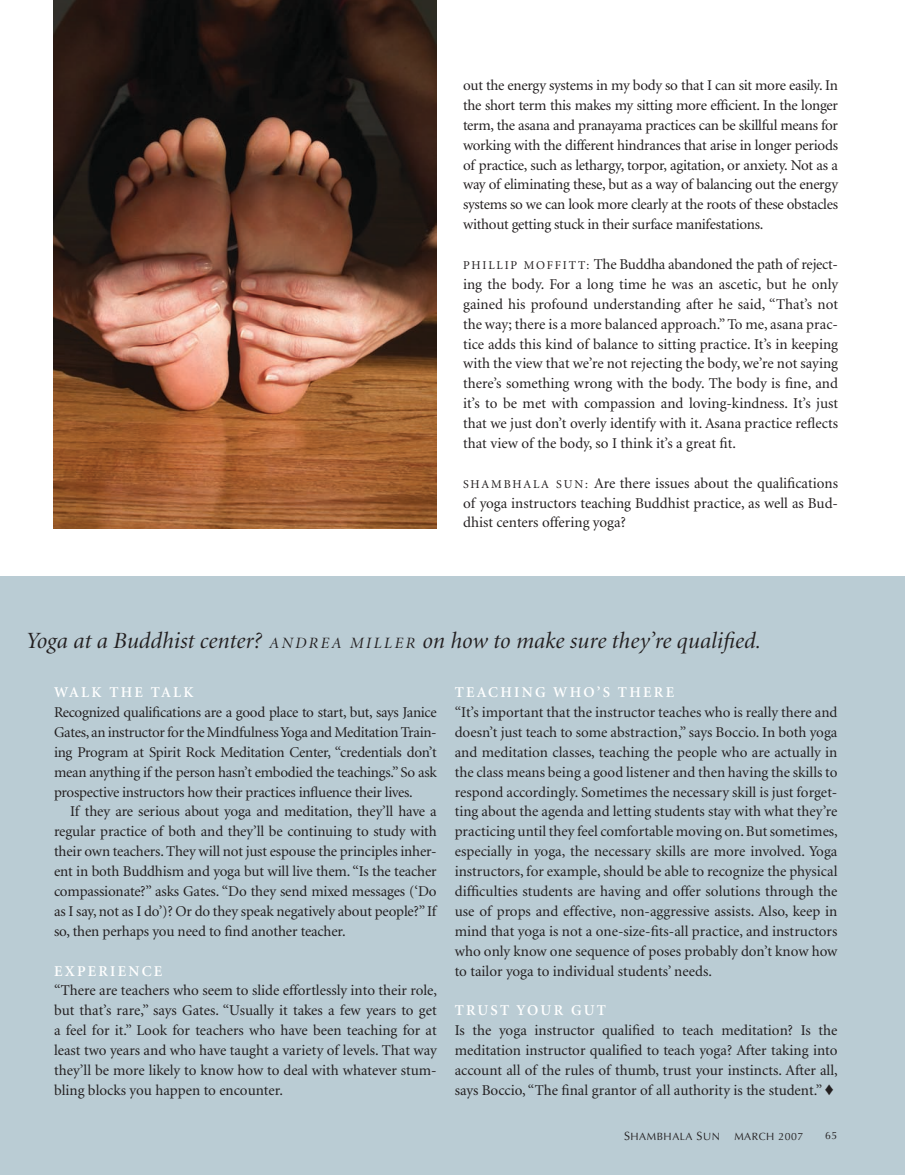
<style>
.page{position:relative;width:905px;height:1175px;background:#fff}
.page>*{position:absolute;margin:0;border:0;box-sizing:border-box;transform-origin:0 0}
.t1{font:italic 23.25px "Minion Display";letter-spacing:.01em;color:#231f20}
.t2{font:15px/19.8px "Minion";letter-spacing:-.005em;color:#231f20;text-align:justify}
.t3{font:600 15px "Minion";letter-spacing:.15em;color:#fff}
.t4{font:10.5px "Optima";letter-spacing:.05em;color:#231f20}
.s1{font-size:12px}
.s2{font-size:15.75px}
</style>
<div class="page">
<div style="left:0;top:576px;width:904px;height:598px;background:#baccd4"></div>
<img style="left:53px;top:0;width:383px;height:528px">
<p class="t2" style="left:463px;top:76px;width:376px">out the energy systems in my body so that I can sit more easily. In the short term this makes my sitting more efficient. In the longer term, the asana and pranayama practices can be skillful means for working with the different hindrances that arise in longer periods of practice, such as lethargy, torpor, agitation, or anxiety. Not as a way of eliminating these, but as a way of balancing out the energy systems so we can look more clearly at the roots of these obstacles without getting stuck in their surface manifestations.</p>
<p class="t2" style="left:463px;top:255px;width:376px"><span class="s1">P H I L L I P M O F F I T T:</span> The Buddha abandoned the path of reject&shy;ing the body. For a long time he was an ascetic, but he only gained his profound understanding after he said, “That’s not the way; there is a more balanced approach.”To me, asana prac&shy;tice adds this kind of balance to sitting practice. It’s in keeping with the view that we’re not rejecting the body, we’re not saying there’s something wrong with the body. The body is fine, and it’s to be met with compassion and loving-kindness. It’s just that we just don’t overly identify with it. Asana practice reflects that view of the body, so I think it’s a great fit.</p>
<p class="t2" style="left:463px;top:473px;width:376px"><span class="s1">SHA M BHALA S U N :</span> Are there issues about the qualifications of yoga instructors teaching Buddhist practice, as well as Bud&shy;dhist centers offering yoga?</p>
<h1 class="t1" style="left:25px;top:629px;width:737px">Yoga at a Buddhist center? <span class="s2">A N D REA M I L L ER</span> on how to make sure they’re qualified.</h1>
<p class="t3" style="left:455px;top:684px;width:221px">TEACHING WHO’S THERE</p>
<p class="t2" style="left:455px;top:702px;width:384px">“It’s important that the instructor teaches who is really there and doesn’t just teach to some abstraction,” says Boccio. In both yoga and meditation classes, teaching the people who are actually in the class means being a good listener and then having the skills to respond accordingly. Sometimes the necessary skill is just forget&shy;ting about the agenda and letting students stay with what they’re practicing until they feel comfortable moving on.But sometimes, especially in yoga, the necessary skills are more involved. Yoga instructors, for example, should be able to recognize the physical difficulties students are having and offer solutions through the use of props and effective, non-aggressive assists. Also, keep in mind that yoga is not a one-size-fits-all practice, and instructors who only know one sequence of poses probably don’t know how to tailor yoga to individual students’ needs.</p>
<p class="t3" style="left:455px;top:1002px;width:153px">TRUST YOUR GUT</p>
<p class="t2" style="left:455px;top:1021px;width:384px">Is the yoga instructor qualified to teach meditation? Is the meditation instructor qualified to teach yoga? After taking into account all of the rules of thumb, trust your instincts. After all, says Boccio, “The final grantor of all authority is the student.”</p>
<p class="t3" style="left:54px;top:684px;width:141px">WALK THE TALK</p>
<p class="t2" style="left:54px;top:703px;width:384px">Recognized qualifications are a good place to start, but, says Janice Gates, an instructor for the MindfulnessYoga and Meditation Train&shy;ing Program at Spirit Rock Meditation Center, “credentials don’t mean anything if the person hasn’t embodied the teachings.” So ask prospective instructors how their practices influence their lives.</p>
<p class="t2" style="left:54px;top:802px;width:384px;text-indent:16px">If they are serious about yoga and meditation, they’ll have a regular practice of both and they’ll be continuing to study with their own teachers. They will not just espouse the principles inher&shy;ent in both Buddhism and yoga but will live them. “Is the teacher compassionate?” asks Gates. “Do they send mixed messages (‘Do as I say, not as I do’)? Or do they speak negatively about people?” If so, then perhaps you need to find another teacher.</p>
<p class="t3" style="left:54px;top:963px;width:110px">EXPERIENCE</p>
<p class="t2" style="left:54px;top:981px;width:384px">“There are teachers who seem to slide effortlessly into their role, but that’s rare,” says Gates. “Usually it takes a few years to get a feel for it.” Look for teachers who have been teaching for at least two years and who have taught a variety of levels. That way they’ll be more likely to know how to deal with whatever stum&shy;bling blocks you happen to encounter.</p>
<p class="t4" style="left:624px;top:1129px;width:97px"><span class="s1">S</span>HAMBHALA <span class="s1">S</span>UN</p>
<p class="t4" style="left:734px;top:1129px;width:70px">MARCH 2007</p>
<p class="t4" style="left:825px;top:1129px;width:14px">65</p>
</div>
